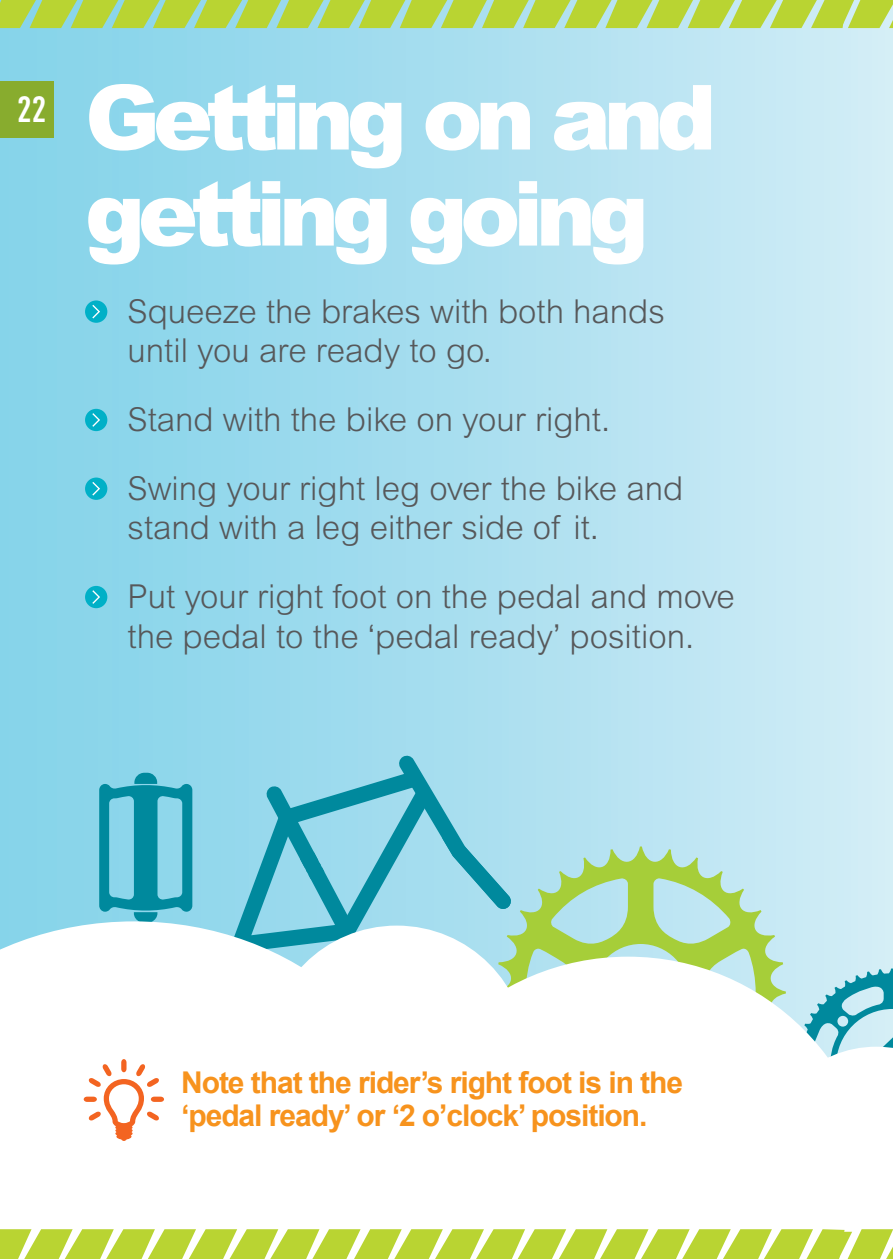
<style>
.page{position:relative;width:893px;height:1259px;background:#fff}
.page>*{position:absolute;margin:0;border:0;box-sizing:border-box;transform-origin:0 0}
.t1{font:900 90px/96px "Arial";letter-spacing:-.08em;color:#fff}
.t2{font:700 36px "DIN Cond";color:#fff}
.t3{font:300 33px/68.7px "Arial";color:#57585a}
.t4{font:700 30px/33px "Arial";letter-spacing:-.035em;color:#f7931d}
</style>
<div class="page">
<div style="left:0;top:0;width:893px;height:1259px;background:linear-gradient(to right,#81d2e9,#d1ecf6)"></div>
<div style="left:0;top:82px;width:54px;height:56px;background:#88ac2e"></div>
<div style="left:85px;top:300px;width:22px;height:23px;background:#00b0c7;border-radius:50%"></div>
<svg style="left:92px;top:305px;width:8px;height:13px"></svg>
<div style="left:85px;top:409px;width:22px;height:22px;background:#00b0c7;border-radius:50%"></div>
<svg style="left:92px;top:413px;width:8px;height:14px"></svg>
<div style="left:85px;top:477px;width:22px;height:23px;background:#00b0c7;border-radius:50%"></div>
<svg style="left:92px;top:482px;width:8px;height:13px"></svg>
<div style="left:85px;top:586px;width:22px;height:22px;background:#00b0c7;border-radius:50%"></div>
<svg style="left:92px;top:590px;width:8px;height:14px"></svg>
<svg style="left:0;top:0;width:893px;height:28px"></svg>
<svg style="left:0;top:754px;width:893px;height:505px"></svg>
<p class="t2" style="left:17px;top:87px;width:30px">22</p>
<h1 class="t1" style="left:85px;top:67px;width:633px">Getting on and getting going</h1>
<p class="t3" style="left:128px;top:291px;width:539px;line-height:39.6px">Squeeze the brakes with both hands until you are ready to go.</p>
<p class="t3" style="left:128px;top:385px;width:557px">Stand with the bike on your right.<br>Swing your right leg over the bike and</p>
<p class="t3" style="left:128px;top:493px;width:609px">stand with a leg either side of it.<br>Put your right foot on the pedal and move</p>
<p class="t3" style="left:128px;top:602px;width:568px">the pedal to the ‘pedal ready’ position.</p>
<p class="t4" style="left:181px;top:1066px;width:504px">Note that the rider’s right foot is in the ‘pedal ready’ or ‘2 o’clock’ position.</p>
</div>
